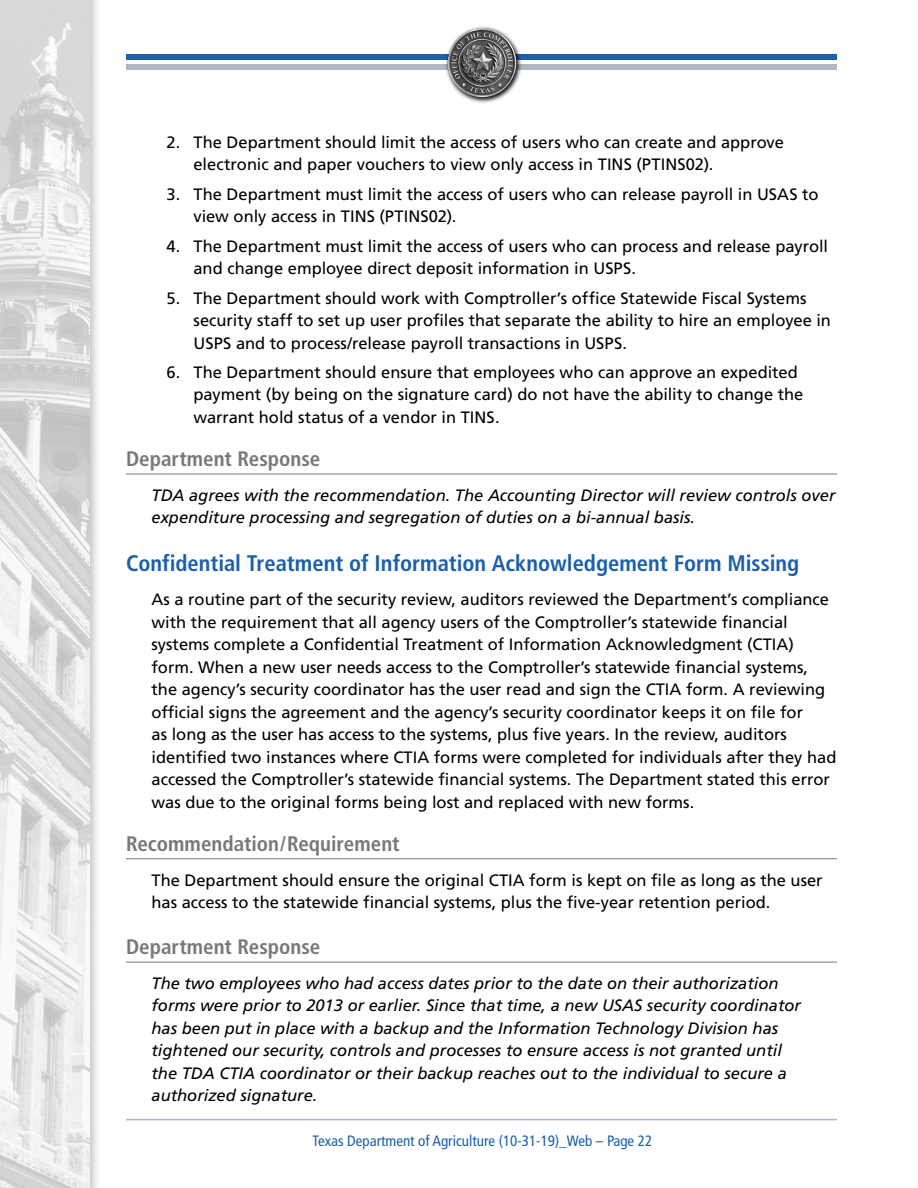
<style>
.page{position:relative;width:918px;height:1188px;background:#fff}
.page>*{position:absolute;margin:0;border:0;box-sizing:border-box;transform-origin:0 0}
.t1{font:700 condensed 22.5px "Frutiger";color:#1c5fab}
.t2{font:700 condensed 21px "Frutiger";color:#77787b}
.t3{font:16.5px/22.5px "Frutiger";color:#000}
.t4{font:italic 16.5px/22.5px "Frutiger";color:#000}
.t5{font:condensed 15px "Frutiger";color:#1c5fab}
</style>
<div class="page">
<hr style="left:126px;top:1119px;width:711px;height:1px;background:#b0b7c1">
<div style="left:126px;top:54px;width:711px;height:5px;background:#1c5fab"></div>
<div style="left:126px;top:64px;width:711px;height:6px;background:#b0b7c1"></div>
<div style="left:0;top:0;width:101px;height:1188px;background:#000;opacity:.75"></div>
<img style="left:0;top:0;width:90px;height:1188px">
<svg style="left:472px;top:26px;width:50px;height:77px"></svg>
<img style="left:445px;top:27px;width:73px;height:74px">
<hr style="left:126px;top:474px;width:711px;height:1px;background:#77787b">
<hr style="left:126px;top:858px;width:711px;height:1px;background:#77787b">
<hr style="left:126px;top:962px;width:711px;height:1px;background:#77787b">
<p class="t3" style="left:194px;top:131px;width:592px;text-indent:-27px">2. The Department should limit the access of users who can create and approve electronic and paper vouchers to view only access in TINS (PTINS02).</p>
<p class="t3" style="left:194px;top:183px;width:627px;text-indent:-27px">3. The Department must limit the access of users who can release payroll in USAS to view only access in TINS (PTINS02).</p>
<p class="t3" style="left:194px;top:235px;width:636px;text-indent:-27px">4. The Department must limit the access of users who can process and release payroll and change employee direct deposit information in USPS.</p>
<p class="t3" style="left:194px;top:286px;width:639px;text-indent:-27px">5. The Department should work with Comptroller’s office Statewide Fiscal Systems security staff to set up user profiles that separate the ability to hire an employee in<br>USPS and to process/release payroll transactions in USPS.</p>
<p class="t3" style="left:194px;top:361px;width:611px;text-indent:-27px">6. The Department should ensure that employees who can approve an expedited payment (by being on the signature card) do not have the ability to change the warrant hold status of a vendor in TINS.</p>
<p class="t2" style="left:126px;top:446px;width:196px">Department Response</p>
<p class="t4" style="left:152px;top:484px;width:685px">TDA agrees with the recommendation. The Accounting Director will review controls over expenditure processing and segregation of duties on a bi-annual basis.</p>
<h1 class="t1" style="left:126px;top:550px;width:675px">Confidential Treatment of Information Acknowledgement Form Missing</h1>
<p class="t3" style="left:152px;top:588px;width:686px">As a routine part of the security review, auditors reviewed the Department’s compliance with the requirement that all agency users of the Comptroller’s statewide financial systems complete a Confidential Treatment of Information Acknowledgment (CTIA) form. When a new user needs access to the Comptroller’s statewide financial systems, the agency’s security coordinator has the user read and sign the CTIA form. A reviewing official signs the agreement and the agency’s security coordinator keeps it on file for<br>as long as the user has access to the systems, plus five years. In the review, auditors identified two instances where CTIA forms were completed for individuals after they had accessed the Comptroller’s statewide financial systems. The Department stated this error was due to the original forms being lost and replaced with new forms.</p>
<p class="t2" style="left:126px;top:831px;width:275px">Recommendation/Requirement</p>
<p class="t3" style="left:152px;top:868px;width:673px">The Department should ensure the original CTIA form is kept on file as long as the user has access to the statewide financial systems, plus the five-year retention period.</p>
<p class="t2" style="left:126px;top:934px;width:196px">Department Response</p>
<p class="t4" style="left:152px;top:972px;width:651px">The two employees who had access dates prior to the date on their authorization forms were prior to 2013 or earlier. Since that time, a new USAS security coordinator has been put in place with a backup and the Information Technology Division has tightened our security, controls and processes to ensure access is not granted until the TDA CTIA coordinator or their backup reaches out to the individual to secure a authorized signature.</p>
<p class="t5" style="left:313px;top:1132px;width:341px">Texas Department of Agriculture (10-31-19)_Web – Page 22</p>
</div>
